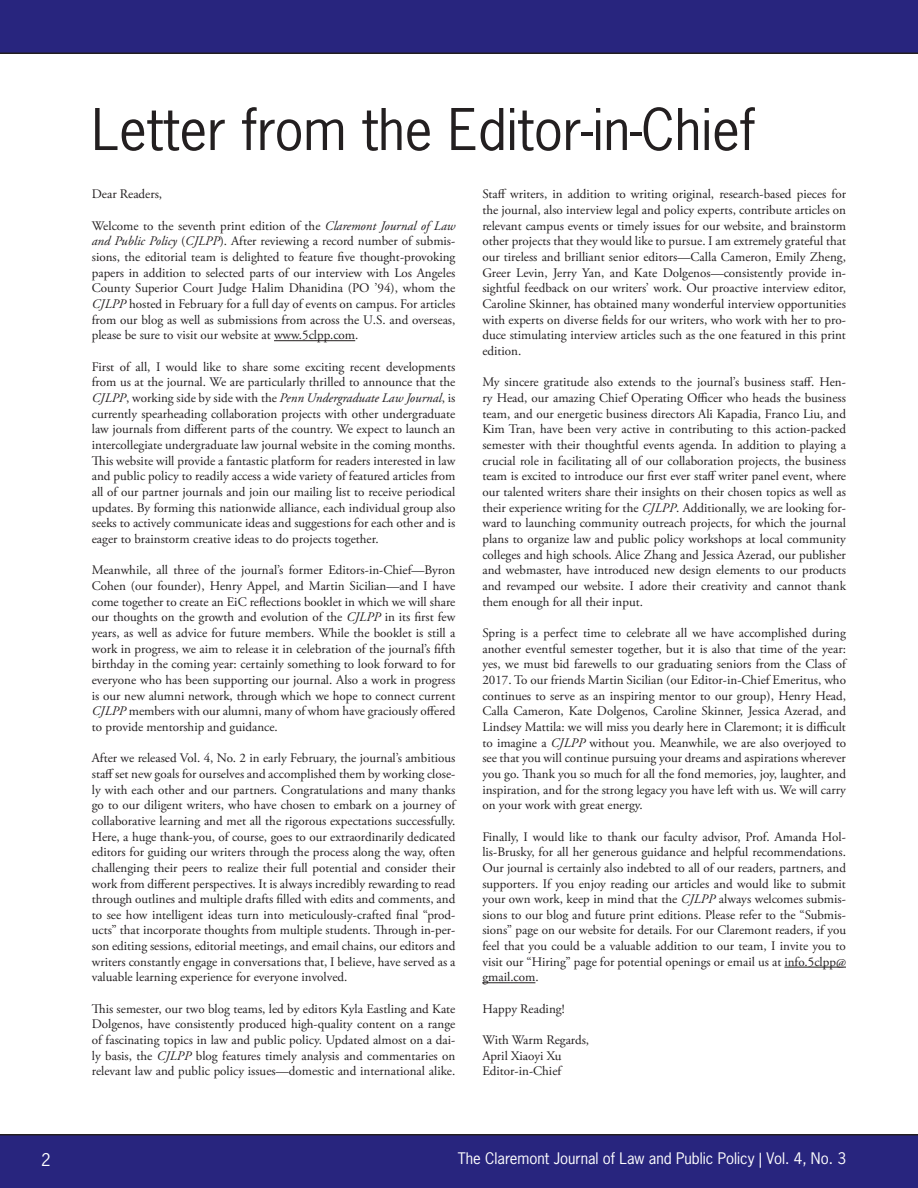
<style>
.page{position:relative;width:918px;height:1188px;background:#fff}
.page>*{position:absolute;margin:0;border:0;box-sizing:border-box;transform-origin:0 0}
.t1{font:54px "News Gothic Std";color:#231f20}
.t2{font:16.5px "News Gothic Std";color:#fff}
.t3{font:15px "News Gothic Std";color:#fff}
.No_Spacing{font:13.05px/15.6px "Adobe Garamond Pro";color:#231f20;text-align:justify}
.s1{font-style:italic}
</style>
<div class="page">
<div style="left:0;top:0;width:918px;height:54px;background:#28257e"></div>
<div style="left:0;top:1134px;width:918px;height:54px;background:#28257e"></div>
<hr style="left:274px;top:340px;width:81px;height:1px;background:#231f20">
<hr style="left:784px;top:967px;width:62px;height:1px;background:#231f20">
<hr style="left:482px;top:982px;width:53px;height:1px;background:#231f20">
<p class="t1" style="left:92px;top:95px;width:665px">Letter from the Editor-in-Chief</p>
<p class="No_Spacing" style="left:92px;top:187px;width:72px">Dear Readers,</p>
<p class="No_Spacing" style="left:92px;top:218px;width:365px">Welcome to the seventh print edition of the <span class="s1">Claremont Journal of Law and Public Policy</span> (<span class="s1">CJLPP</span>). After reviewing a record number of submis&shy;sions, the editorial team is delighted to feature five thought-provoking papers in addition to selected parts of our interview with Los Angeles County Superior Court Judge Halim Dhanidina (PO ’94), whom the <span class="s1">CJLPP</span> hosted in February for a full day of events on campus. For articles from our blog as well as submissions from across the U.S. and overseas, please be sure to visit our website at www.5clpp.com.</p>
<p class="No_Spacing" style="left:92px;top:359px;width:365px">First of all, I would like to share some exciting recent developments from us at the journal. We are particularly thrilled to announce that the <span class="s1">CJLPP</span>, working side by side with the <span class="s1">Penn Undergraduate Law Journal</span>, is currently spearheading collaboration projects with other undergraduate law journals from different parts of the country. We expect to launch an intercollegiate undergraduate law journal website in the coming months.<br>This website will provide a fantastic platform for readers interested in law and public policy to readily access a wide variety of featured articles from all of our partner journals and join our mailing list to receive periodical updates. By forming this nationwide alliance, each individual group also seeks to actively communicate ideas and suggestions for each other and is eager to brainstorm creative ideas to do projects together.</p>
<p class="No_Spacing" style="left:92px;top:563px;width:365px">Meanwhile, all three of the journal’s former Editors-in-Chief—Byron Cohen (our founder), Henry Appel, and Martin Sicilian—and I have come together to create an EiC reflections booklet in which we will share our thoughts on the growth and evolution of the <span class="s1">CJLPP</span> in its first few years, as well as advice for future members. While the booklet is still a work in progress, we aim to release it in celebration of the journal’s fifth birthday in the coming year: certainly something to look forward to for everyone who has been supporting our journal. Also a work in progress is our new alumni network, through which we hope to connect current <span class="s1">CJLPP</span> members with our alumni, many of whom have graciously offered to provide mentorship and guidance.</p>
<p class="No_Spacing" style="left:92px;top:751px;width:365px">After we released Vol. 4, No. 2 in early February, the journal’s ambitious staff set new goals for ourselves and accomplished them by working close&shy;ly with each other and our partners. Congratulations and many thanks go to our diligent writers, who have chosen to embark on a journey of collaborative learning and met all the rigorous expectations successfully.<br>Here, a huge thank-you, of course, goes to our extraordinarily dedicated editors for guiding our writers through the process along the way, often challenging their peers to realize their full potential and consider their work from different perspectives. It is always incredibly rewarding to read through outlines and multiple drafts filled with edits and comments, and to see how intelligent ideas turn into meticulously-crafted final “prod&shy;ucts” that incorporate thoughts from multiple students. Through in-per&shy;son editing sessions, editorial meetings, and email chains, our editors and writers constantly engage in conversations that, I believe, have served as a valuable learning experience for everyone involved.</p>
<p class="No_Spacing" style="left:92px;top:1001px;width:365px">This semester, our two blog teams, led by editors Kyla Eastling and Kate Dolgenos, have consistently produced high-quality content on a range of fascinating topics in law and public policy. Updated almost on a dai&shy;ly basis, the <span class="s1">CJLPP</span> blog features timely analysis and commentaries on relevant law and public policy issues—domestic and international alike.</p>
<p class="No_Spacing" style="left:482px;top:187px;width:365px">Staff writers, in addition to writing original, research-based pieces for the journal, also interview legal and policy experts, contribute articles on relevant campus events or timely issues for our website, and brainstorm other projects that they would like to pursue. I am extremely grateful that our tireless and brilliant senior editors—Calla Cameron, Emily Zheng, Greer Levin, Jerry Yan, and Kate Dolgenos—consistently provide in&shy;sightful feedback on our writers’ work. Our proactive interview editor, Caroline Skinner, has obtained many wonderful interview opportunities with experts on diverse fields for our writers, who work with her to pro&shy;duce stimulating interview articles such as the one featured in this print edition.</p>
<p class="No_Spacing" style="left:482px;top:375px;width:365px">My sincere gratitude also extends to the journal’s business staff. Hen&shy;ry Head, our amazing Chief Operating Officer who heads the business team, and our energetic business directors Ali Kapadia, Franco Liu, and Kim Tran, have been very active in contributing to this action-packed semester with their thoughtful events agenda. In addition to playing a crucial role in facilitating all of our collaboration projects, the business team is excited to introduce our first ever staff writer panel event, where our talented writers share their insights on their chosen topics as well as their experience writing for the <span class="s1">CJLPP</span>. Additionally, we are looking for&shy;ward to launching community outreach projects, for which the journal plans to organize law and public policy workshops at local community colleges and high schools. Alice Zhang and Jessica Azerad, our publisher and webmaster, have introduced new design elements to our products and revamped our website. I adore their creativity and cannot thank them enough for all their input.</p>
<p class="No_Spacing" style="left:482px;top:625px;width:365px">Spring is a perfect time to celebrate all we have accomplished during another eventful semester together, but it is also that time of the year: yes, we must bid farewells to our graduating seniors from the Class of 2017. To our friends Martin Sicilian (our Editor-in-Chief Emeritus, who continues to serve as an inspiring mentor to our group), Henry Head, Calla Cameron, Kate Dolgenos, Caroline Skinner, Jessica Azerad, and Lindsey Mattila: we will miss you dearly here in Claremont; it is difficult to imagine a <span class="s1">CJLPP</span> without you. Meanwhile, we are also overjoyed to see that you will continue pursuing your dreams and aspirations wherever you go. Thank you so much for all the fond memories, joy, laughter, and inspiration, and for the strong legacy you have left with us. We will carry on your work with great energy.</p>
<p class="No_Spacing" style="left:482px;top:829px;width:365px">Finally, I would like to thank our faculty advisor, Prof. Amanda Hol&shy;lis-Brusky, for all her generous guidance and helpful recommendations.<br>Our journal is certainly also indebted to all of our readers, partners, and supporters. If you enjoy reading our articles and would like to submit your own work, keep in mind that the <span class="s1">CJLPP</span> always welcomes submis&shy;sions to our blog and future print editions. Please refer to the “Submis&shy;sions” page on our website for details. For our Claremont readers, if you feel that you could be a valuable addition to our team, I invite you to visit our “Hiring” page for potential openings or email us at info.5clpp@ gmail.com.</p>
<p class="No_Spacing" style="left:482px;top:1001px;width:84px">Happy Reading!</p>
<p class="No_Spacing" style="left:482px;top:1033px;width:108px">With Warm Regards,</p>
<p class="No_Spacing" style="left:482px;top:1048px;width:81px">April Xiaoyi Xu</p>
<p class="No_Spacing" style="left:482px;top:1064px;width:80px">Editor-in-Chief</p>
<p class="t2" style="left:41px;top:1149px;width:11px">2</p>
<p class="t3" style="left:458px;top:1148px;width:390px">The Claremont Journal of Law and Public Policy | Vol. 4, No. 3</p>
</div>
